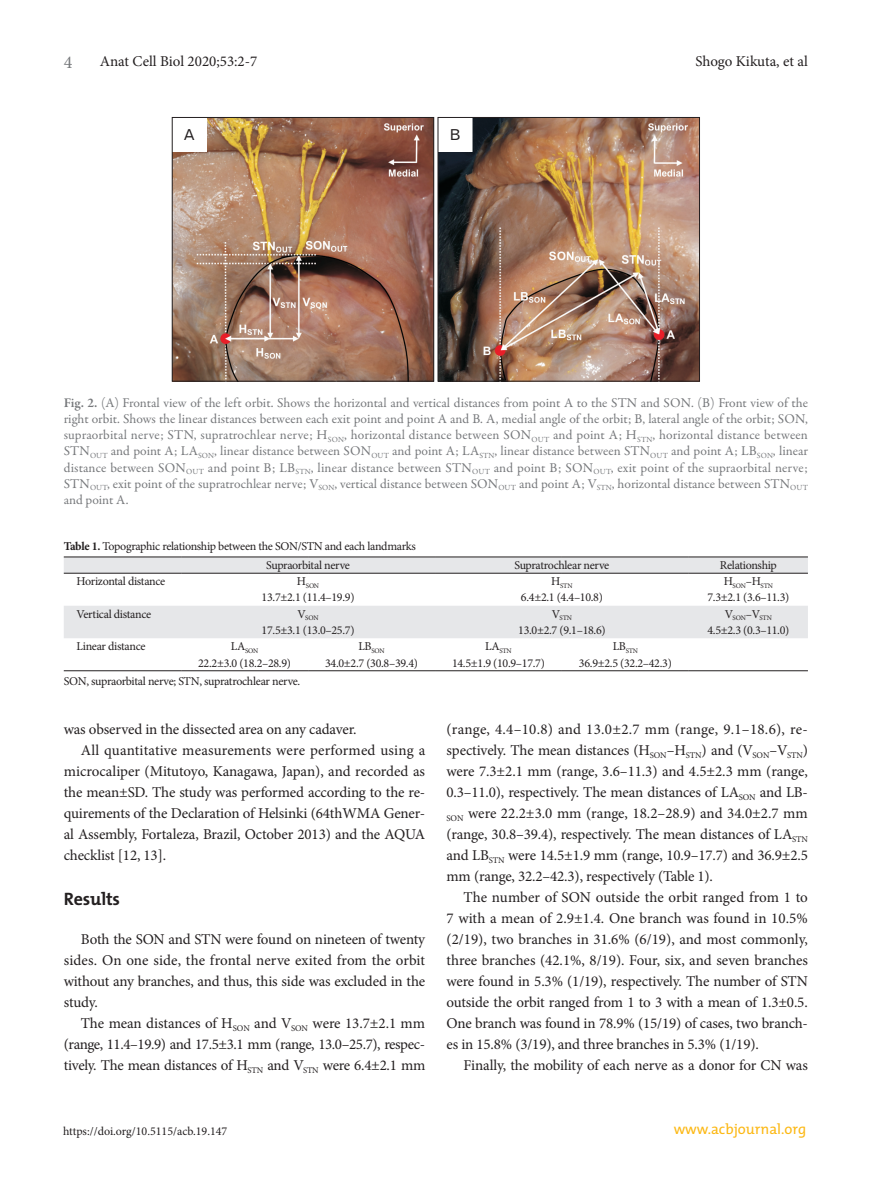
<style>
.page{position:relative;width:893px;height:1191px;background:#fff}
.page>*{position:absolute;margin:0;border:0;box-sizing:border-box;transform-origin:0 0}
.서론{font:700 18px "The Mix";letter-spacing:-.01em;color:#231f20}
.t1{font:18px "Minion Pro";color:#76787b}
.본문{font:15px/21px "Minion Pro";letter-spacing:-.015em;color:#231f20;text-align:justify}
.t2{font:15px "Gothic 720 BT Roman B";color:#231f20}
.t3{font:14.7px "The Mix";color:#fcb814}
.그림설명{font:13.5px/16.2px "Garamond Premr Pro";color:#76787b;text-align:justify}
.표본문{font:12px "Minion Pro";letter-spacing:-.025em;color:#231f20}
.표항목{font:12px "Minion Pro";letter-spacing:-.03em;color:#231f20}
.표본문-2{font:12px "Minion Pro";color:#231f20}
.표본문-3{font:7.05px "Minion Pro";letter-spacing:-.03em;color:#231f20}
.s1{font-weight:600}
.s2{font-weight:700}
</style>
<div class="page">
<img style="left:172px;top:117px;width:528px;height:265px">
<svg style="left:64px;top:557px;width:744px;height:81px;fill:#e6e7e9"></svg>
<hr style="left:64px;top:556px;width:117px;height:1px;background:#231f20">
<hr style="left:181px;top:556px;width:127px;height:1px;background:#231f20">
<hr style="left:308px;top:556px;width:127px;height:1px;background:#231f20">
<hr style="left:435px;top:556px;width:127px;height:1px;background:#231f20">
<hr style="left:562px;top:556px;width:127px;height:1px;background:#231f20">
<hr style="left:689px;top:556px;width:119px;height:1px;background:#231f20">
<hr style="left:64px;top:573px;width:117px;height:1px;background:#231f20">
<hr style="left:181px;top:573px;width:127px;height:1px;background:#231f20">
<hr style="left:308px;top:573px;width:127px;height:1px;background:#231f20">
<hr style="left:435px;top:573px;width:127px;height:1px;background:#231f20">
<hr style="left:562px;top:573px;width:127px;height:1px;background:#231f20">
<hr style="left:689px;top:573px;width:119px;height:1px;background:#231f20">
<hr style="left:64px;top:670px;width:117px;height:1px;background:#231f20">
<hr style="left:181px;top:670px;width:127px;height:1px;background:#231f20">
<hr style="left:308px;top:670px;width:127px;height:1px;background:#231f20">
<hr style="left:435px;top:670px;width:127px;height:1px;background:#231f20">
<hr style="left:562px;top:670px;width:127px;height:1px;background:#231f20">
<hr style="left:689px;top:670px;width:119px;height:1px;background:#231f20">
<p class="t1" style="left:64px;top:50px;width:10px">4</p>
<p class="본문" style="left:100px;top:50px;width:159px">Anat Cell Biol 2020;53:2-7</p>
<p class="본문" style="left:695px;top:50px;width:114px">Shogo Kikuta, et al</p>
<p class="t2" style="left:184px;top:126px;width:12px">A</p>
<p class="t2" style="left:450px;top:126px;width:12px">B</p>
<p class="그림설명" style="left:64px;top:395px;width:746px"><span class="s1">Fig. 2.</span> (A) Frontal view of the left orbit. Shows the horizontal and vertical distances from point A to the STN and SON. (B) Front view of the right orbit. Shows the linear distances between each exit point and point A and B. A, medial angle of the orbit; B, lateral angle of the orbit; SON, supraorbital nerve; STN, supratrochlear nerve; H<sub>SON</sub>, horizontal distance between SON<sub>OUT</sub> and point A; H<sub>STN</sub>, horizontal distance between STN<sub>OUT</sub> and point A; LA<sub>SON</sub>, linear distance between SON<sub>OUT</sub> and point A; LA<sub>STN</sub>, linear distance between STN<sub>OUT</sub> and point A; LB<sub>SON</sub>, linear distance between SON<sub>OUT</sub> and point B; LB<sub>STN</sub>, linear distance between STN<sub>OUT</sub> and point B; SON<sub>OUT</sub>, exit point of the supraorbital nerve; STN<sub>OUT</sub>, exit point of the supratrochlear nerve; V<sub>SON</sub>, vertical distance between SON<sub>OUT</sub> and point A; V<sub>STN</sub>, horizontal distance between STN<sub>OUT </sub>and point A.</p>
<p class="표본문" style="left:64px;top:538px;width:354px"><span class="s2">Table 1.</span> Topographic relationship between the SON/STN and each landmarks</p>
<p class="표항목" style="left:266px;top:557px;width:85px">Supraorbital nerve</p>
<p class="표항목" style="left:514px;top:557px;width:96px">Supratrochlear nerve</p>
<p class="표항목" style="left:720px;top:557px;width:58px">Relationship</p>
<p class="표본문" style="left:77px;top:573px;width:90px">Horizontal distance</p>
<p class="표본문-3" style="left:297px;top:580px;width:24px"><sup>H</sup>SON</p>
<p class="표본문-3" style="left:551px;top:580px;width:23px"><sup>H</sup>STN</p>
<p class="표본문-3" style="left:724px;top:580px;width:51px"><sup>H</sup>SON<sup>–H</sup>STN</p>
<p class="표본문" style="left:262px;top:589px;width:94px">13.7±2.1 (11.4–19.9)</p>
<p class="표본문" style="left:521px;top:589px;width:83px">6.4±2.1 (4.4–10.8)</p>
<p class="표본문" style="left:707px;top:589px;width:83px">7.3±2.1 (3.6–11.3)</p>
<p class="표본문" style="left:77px;top:606px;width:76px">Vertical distance</p>
<p class="표본문-3" style="left:298px;top:613px;width:23px"><sup>V</sup>SON</p>
<p class="표본문-3" style="left:552px;top:613px;width:22px"><sup>V</sup>STN</p>
<p class="표본문-3" style="left:725px;top:613px;width:48px"><sup>V</sup>SON<sup>–V</sup>STN</p>
<p class="표본문" style="left:262px;top:622px;width:94px">17.5±3.1 (13.0–25.7)</p>
<p class="표본문" style="left:518px;top:622px;width:89px">13.0±2.7 (9.1–18.6)</p>
<p class="표본문" style="left:707px;top:622px;width:83px">4.5±2.3 (0.3–11.0)</p>
<p class="표본문" style="left:77px;top:638px;width:71px">Linear distance</p>
<p class="표본문-3" style="left:231px;top:645px;width:29px"><sup>LA</sup>SON</p>
<p class="표본문-3" style="left:358px;top:645px;width:28px"><sup>LB</sup>SON</p>
<p class="표본문-3" style="left:485px;top:645px;width:28px"><sup>LA</sup>STN</p>
<p class="표본문-3" style="left:613px;top:645px;width:27px"><sup>LB</sup>STN</p>
<p class="표본문" style="left:198px;top:654px;width:94px">22.2±3.0 (18.2–28.9)</p>
<p class="표본문" style="left:325px;top:654px;width:94px">34.0±2.7 (30.8–39.4)</p>
<p class="표본문" style="left:452px;top:654px;width:94px">14.5±1.9 (10.9–17.7)</p>
<p class="표본문" style="left:579px;top:654px;width:94px">36.9±2.5 (32.2–42.3)</p>
<p class="표본문" style="left:64px;top:673px;width:238px">SON, supraorbital nerve; STN, supratrochlear nerve.</p>
<p class="본문" style="left:64px;top:718px;width:294px">was observed in the dissected area on any cadaver.</p>
<p class="본문" style="left:64px;top:739px;width:363px;text-indent:17px">All quantitative measurements were performed using a microcaliper (Mitutoyo, Kanagawa, Japan), and recorded as the mean±SD. The study was performed according to the re&shy;quirements of the Declaration of Helsinki (64thWMA Gener&shy;al Assembly, Fortaleza, Brazil, October 2013) and the AQUA checklist [12, 13].</p>
<p class="서론" style="left:64px;top:883px;width:58px">Results</p>
<p class="본문" style="left:64px;top:928px;width:363px;text-indent:17px">Both the SON and STN were found on nineteen of twenty sides. On one side, the frontal nerve exited from the orbit without any branches, and thus, this side was excluded in the study.</p>
<p class="본문" style="left:64px;top:1012px;width:363px;text-indent:17px">The mean distances of H<sub>SON</sub> and V<sub>SON</sub> were 13.7±2.1 mm (range, 11.4–19.9) and 17.5±3.1 mm (range, 13.0–25.7), respec&shy;tively. The mean distances of H<sub>STN</sub> and V<sub>STN</sub> were 6.4±2.1 mm</p>
<p class="본문" style="left:446px;top:718px;width:363px">(range, 4.4–10.8) and 13.0±2.7 mm (range, 9.1–18.6), re&shy;spectively. The mean distances (H<sub>SON</sub>–H<sub>STN</sub>) and (V<sub>SON</sub>–V<sub>STN</sub>) were 7.3±2.1 mm (range, 3.6–11.3) and 4.5±2.3 mm (range, 0.3–11.0), respectively. The mean distances of LA<sub>SON</sub> and LB-<sub>SON</sub> were 22.2±3.0 mm (range, 18.2–28.9) and 34.0±2.7 mm (range, 30.8–39.4), respectively. The mean distances of LA<sub>STN </sub>and LB<sub>STN</sub> were 14.5±1.9 mm (range, 10.9–17.7) and 36.9±2.5 mm (range, 32.2–42.3), respectively (Table 1).</p>
<p class="본문" style="left:446px;top:886px;width:363px;text-indent:17px">The number of SON outside the orbit ranged from 1 to 7 with a mean of 2.9±1.4. One branch was found in 10.5% (2/19), two branches in 31.6% (6/19), and most commonly, three branches (42.1%, 8/19). Four, six, and seven branches were found in 5.3% (1/19), respectively. The number of STN outside the orbit ranged from 1 to 3 with a mean of 1.3±0.5.<br>One branch was found in 78.9% (15/19) of cases, two branch&shy;es in 15.8% (3/19), and three branches in 5.3% (1/19).</p>
<p class="본문" style="left:463px;top:1054px;width:346px">Finally, the mobility of each nerve as a donor for CN was</p>
<p class="표본문-2" style="left:63px;top:1123px;width:166px">https://doi.org/10.5115/acb.19.147</p>
<p class="t3" style="left:674px;top:1117px;width:134px">www.acbjournal.org</p>
</div>
